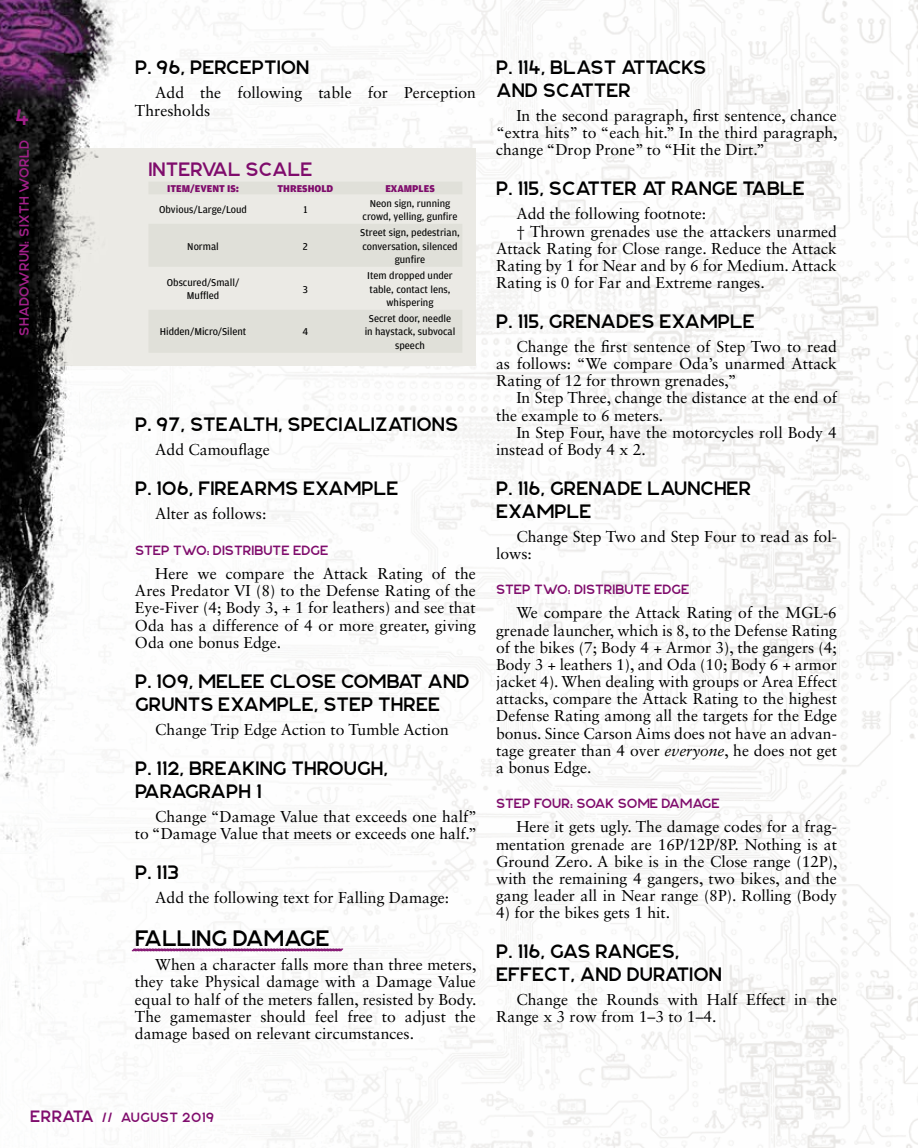
<style>
.page{position:relative;width:918px;height:1148px;background:#fff}
.page>*{position:absolute;margin:0;border:0;box-sizing:border-box;transform-origin:0 0}
.t1{font:22.5px "Njord";color:#000}
.t2{font:22.5px "Njord";color:#a12089}
.t3{font:19.5px/22.8px "Njord";color:#000}
.t4{font:19.5px "Njord";color:#800d6d}
.t5{font:15.75px/17.1px "Sabon LT Std";color:#000;text-align:justify}
.t6{font:13.5px "Njord";color:#800d6d}
.t7{font:13.5px "Njord";letter-spacing:.02em;color:#a12089}
.t8{font:13.5px "Njord";letter-spacing:.03em;color:#800d6d}
.t9{font:10.5px/13.5px "Amplitude";color:#000;text-align:center}
.t10{font:900 10.5px "Amplitude";color:#800d6d}
.s1{font-style:italic}
.s2{font-size:16.5px}
</style>
<div class="page">
<img style="left:0;top:0;width:892px;height:1148px">
<div style="left:15px;top:136px;width:23px;height:208px;background:#000;opacity:.5"></div>
<h1 class="t2" style="left:15px;top:103px;width:16px">4</h1>
<p class="t7" style="left:16px;top:336px;width:197px;rotate:-90deg">SHADOWRUN: SIXTH WORLD</p>
<p class="t3" style="left:135px;top:55px;width:176px">P. 96, PERCEPTION</p>
<p class="t5" style="left:135px;top:84px;width:342px;text-indent:20px">Add the following table for Perception<br>Thresholds</p>
<p class="t4" style="left:148px;top:157px;width:165px">INTERVAL SCALE</p>
<p class="t10" style="left:167px;top:183px;width:74px">ITEM/EVENT IS:</p>
<p class="t10" style="left:278px;top:183px;width:57px">THRESHOLD</p>
<p class="t10" style="left:385px;top:183px;width:51px">EXAMPLES</p>
<p class="t9" style="left:159px;top:203px;width:89px">Obvious/Large/Loud</p>
<p class="t9" style="left:303px;top:203px;width:6px">1</p>
<p class="t9" style="left:363px;top:196px;width:96px">Neon sign, running crowd, yelling, gunfire</p>
<p class="t9" style="left:187px;top:239px;width:33px">Normal</p>
<p class="t9" style="left:303px;top:239px;width:6px">2</p>
<p class="t9" style="left:360px;top:226px;width:101px">Street sign, pedestrian, conversation, silenced gunfire</p>
<p class="t9" style="left:167px;top:275px;width:74px">Obscured/Small/<br>Muffled</p>
<p class="t9" style="left:303px;top:282px;width:7px">3</p>
<p class="t9" style="left:160px;top:325px;width:88px">Hidden/Micro/Silent</p>
<p class="t9" style="left:302px;top:325px;width:7px">4</p>
<p class="t9" style="left:367px;top:269px;width:87px">Item dropped under table, contact lens, whispering</p>
<p class="t9" style="left:365px;top:312px;width:92px">Secret door, needle in haystack, subvocal speech</p>
<p class="t3" style="left:135px;top:412px;width:325px">P. 97, STEALTH, SPECIALIZATIONS</p>
<p class="t5" style="left:155px;top:441px;width:116px">Add Camouflage</p>
<p class="t3" style="left:135px;top:476px;width:265px">P. 106, FIREARMS EXAMPLE</p>
<p class="t5" style="left:155px;top:505px;width:113px">Alter as follows:</p>
<p class="t6" style="left:135px;top:542px;width:195px">STEP TWO: DISTRIBUTE EDGE</p>
<p class="t5" style="left:135px;top:564px;width:342px;text-indent:20px">Here we compare the Attack Rating of the Ares Predator VI (8) to the Defense Rating of the Eye-Fiver (4; Body 3, + 1 for leathers) and see that Oda has a difference of 4 or more greater, giving Oda one bonus Edge.</p>
<p class="t3" style="left:135px;top:669px;width:336px">P. 109, MELEE CLOSE COMBAT AND<br>GRUNTS EXAMPLE, STEP THREE</p>
<p class="t5" style="left:155px;top:720px;width:295px">Change Trip Edge Action to Tumble Action</p>
<p class="t3" style="left:135px;top:756px;width:255px">P. 112, BREAKING THROUGH,<br>PARAGRAPH 1</p>
<p class="t5" style="left:135px;top:807px;width:344px;text-align:right">Change “Damage Value that exceeds one half”<br>to “Damage Value that meets or exceeds one half.”</p>
<p class="t3" style="left:135px;top:860px;width:45px">P. 113</p>
<p class="t5" style="left:155px;top:889px;width:296px">Add the following text for Falling Damage:</p>
<h1 class="t1" style="left:135px;top:924px;width:196px">FALLING DAMAGE</h1>
<p class="t5" style="left:135px;top:956px;width:343px;text-indent:20px">When a character falls more than three meters, they take Physical damage with a Damage Value equal to half of the meters fallen, resisted by Body.<br>The gamemaster should feel free to adjust the damage based on relevant circumstances.</p>
<p class="t3" style="left:496px;top:55px;width:212px">P. 114, BLAST ATTACKS<br>AND SCATTER</p>
<p class="t5" style="left:496px;top:107px;width:343px;text-indent:20px">In the second paragraph, first sentence, chance “extra hits” to “each hit.” In the third paragraph, change “Drop Prone” to “Hit the Dirt.”</p>
<p class="t3" style="left:496px;top:176px;width:310px">P. 115, SCATTER AT RANGE TABLE</p>
<p class="t5" style="left:516px;top:205px;width:191px">Add the following footnote:</p>
<p class="t5" style="left:516px;top:222px;width:322px">† Thrown grenades use the attackers unarmed</p>
<p class="t5" style="left:496px;top:239px;width:342px">Attack Rating for Close range. Reduce the Attack</p>
<p class="t5" style="left:496px;top:257px;width:342px">Rating by 1 for Near and by 6 for Medium. Attack</p>
<p class="t5" style="left:496px;top:274px;width:270px">Rating is 0 for Far and Extreme ranges.</p>
<p class="t3" style="left:496px;top:309px;width:260px">P. 115, GRENADES EXAMPLE</p>
<p class="t5" style="left:496px;top:338px;width:342px;text-indent:20px">Change the first sentence of Step Two to read as follows: “We compare Oda’s unarmed Attack Rating of 12 for thrown grenades,”</p>
<p class="t5" style="left:496px;top:389px;width:342px;text-indent:20px">In Step Three, change the distance at the end of the example to 6 meters.</p>
<p class="t5" style="left:496px;top:423px;width:342px;text-indent:20px">In Step Four, have the motorcycles roll Body 4 instead of Body 4 x 2.</p>
<p class="t3" style="left:496px;top:476px;width:257px">P. 116, GRENADE LAUNCHER<br>EXAMPLE</p>
<p class="t5" style="left:496px;top:527px;width:342px;text-indent:20px">Change Step Two and Step Four to read as fol&shy;lows:</p>
<p class="t6" style="left:496px;top:581px;width:195px">STEP TWO: DISTRIBUTE EDGE</p>
<p class="t5" style="left:496px;top:604px;width:342px;text-indent:20px">We compare the Attack Rating of the MGL-6 grenade launcher, which is 8, to the Defense Rating of the bikes (7; Body 4 + Armor 3), the gangers (4; Body 3 + leathers 1), and Oda (10; Body 6 + armor jacket 4). When dealing with groups or Area Effect attacks, compare the Attack Rating to the highest Defense Rating among all the targets for the Edge bonus. Since Carson Aims does not have an advan&shy;tage greater than 4 over <span class="s1">everyone</span>, he does not get a bonus Edge.</p>
<p class="t6" style="left:496px;top:795px;width:225px">STEP FOUR: SOAK SOME DAMAGE</p>
<p class="t5" style="left:496px;top:818px;width:343px;text-indent:20px">Here it gets ugly. The damage codes for a frag&shy;mentation grenade are 16P/12P/8P. Nothing is at Ground Zero. A bike is in the Close range (12P), with the remaining 4 gangers, two bikes, and the gang leader all in Near range (8P). Rolling (Body</p>
<p class="t5" style="left:496px;top:904px;width:176px">4) for the bikes gets 1 hit.</p>
<p class="t3" style="left:496px;top:939px;width:227px">P. 116, GAS RANGES,<br>EFFECT, AND DURATION</p>
<p class="t5" style="left:496px;top:990px;width:342px;text-indent:20px">Change the Rounds with Half Effect in the<br>Range x 3 row from 1–3 to 1–4.</p>
<p class="t8" style="left:30px;top:1109px;width:186px"><span class="s2">ERRATA</span> // AUGUST 2019</p>
</div>
